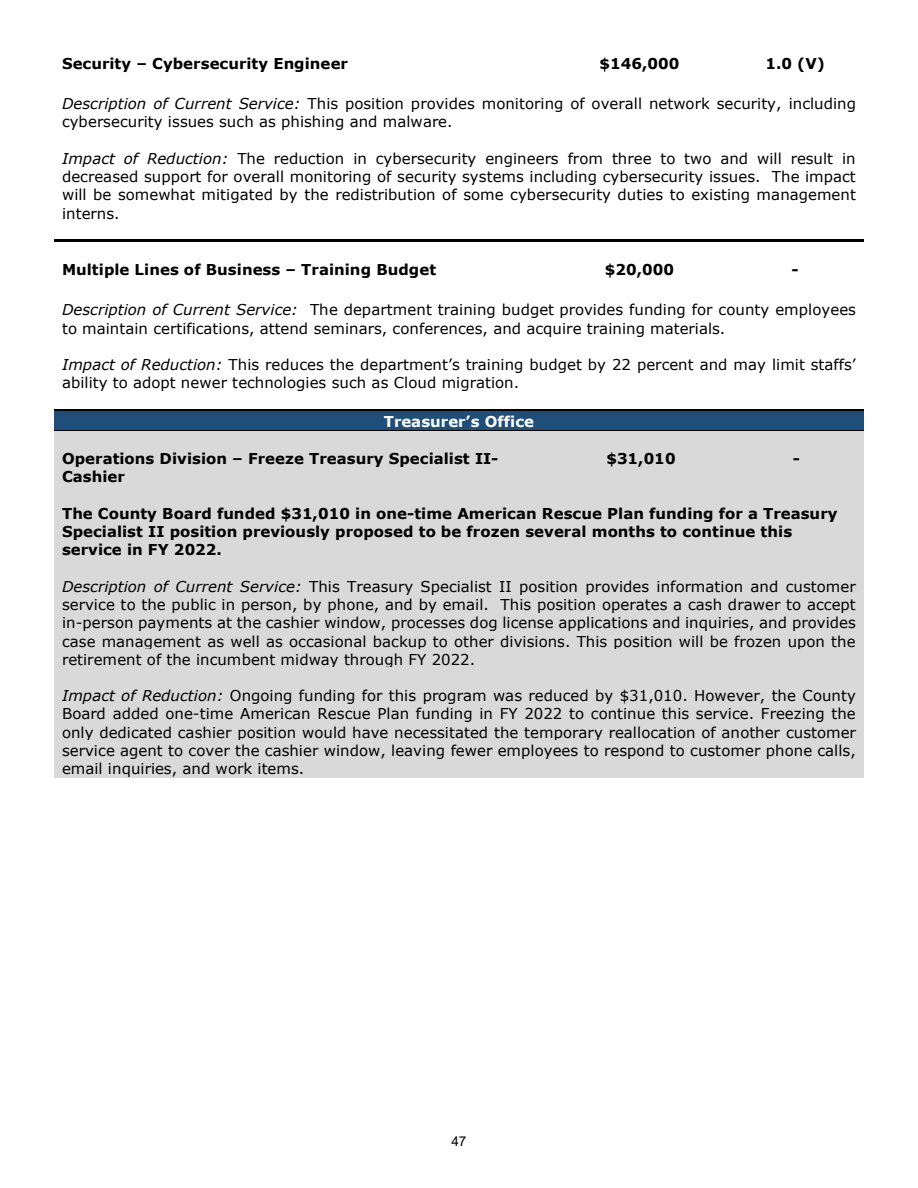
<style>
.page{position:relative;width:918px;height:1188px;background:#fff}
.page>*{position:absolute;margin:0;border:0;box-sizing:border-box;transform-origin:0 0}
.t1{font:15px/18.3px "Verdana";letter-spacing:.005em;color:#000}
.t2{font:700 15px/18.1px "Verdana";color:#000}
.t3{font:700 15px "Verdana";color:#fff}
.t4{font:13.5px "Arial";color:#000}
.s1{font-style:italic}
</style>
<div class="page">
<hr style="left:54px;top:240px;width:810px;height:2px;background:#000">
<div style="left:62px;top:412px;width:794px;height:18px;background:#1f4e79"></div>
<hr style="left:54px;top:410px;width:810px;height:2px;background:#000">
<hr style="left:54px;top:412px;width:810px;height:1px;background:#1f4e79">
<div style="left:62px;top:431px;width:794px;height:18px;background:#d9d9d9"></div>
<hr style="left:54px;top:430px;width:810px;height:1px;background:#000">
<div style="left:54px;top:449px;width:500px;height:37px;background:#d9d9d9"></div>
<div style="left:554px;top:449px;width:175px;height:37px;background:#d9d9d9"></div>
<div style="left:729px;top:449px;width:135px;height:37px;background:#d9d9d9"></div>
<div style="left:62px;top:486px;width:794px;height:18px;background:#d9d9d9"></div>
<div style="left:62px;top:504px;width:794px;height:18px;background:#d9d9d9"></div>
<div style="left:62px;top:522px;width:794px;height:18px;background:#d9d9d9"></div>
<div style="left:62px;top:540px;width:794px;height:19px;background:#d9d9d9"></div>
<div style="left:62px;top:559px;width:794px;height:18px;background:#d9d9d9"></div>
<div style="left:62px;top:577px;width:794px;height:18px;background:#d9d9d9"></div>
<div style="left:62px;top:595px;width:794px;height:18px;background:#d9d9d9"></div>
<div style="left:62px;top:613px;width:794px;height:18px;background:#d9d9d9"></div>
<div style="left:62px;top:631px;width:794px;height:19px;background:#d9d9d9"></div>
<div style="left:62px;top:650px;width:794px;height:18px;background:#d9d9d9"></div>
<div style="left:62px;top:668px;width:794px;height:18px;background:#d9d9d9"></div>
<div style="left:62px;top:686px;width:794px;height:18px;background:#d9d9d9"></div>
<div style="left:62px;top:704px;width:794px;height:19px;background:#d9d9d9"></div>
<div style="left:62px;top:723px;width:794px;height:18px;background:#d9d9d9"></div>
<div style="left:62px;top:741px;width:794px;height:18px;background:#d9d9d9"></div>
<div style="left:62px;top:759px;width:794px;height:18px;background:#d9d9d9"></div>
<p class="t2" style="left:62px;top:54px;width:287px">Security – Cybersecurity Engineer</p>
<p class="t2" style="left:600px;top:54px;width:81px">$146,000</p>
<p class="t2" style="left:766px;top:54px;width:61px">1.0 (V)</p>
<p class="t1" style="left:62px;top:94px;width:795px"><span class="s1">Description of Current Service:</span> This position provides monitoring of overall network security, including cybersecurity issues such as phishing and malware.</p>
<p class="t1" style="left:62px;top:149px;width:795px;text-align:justify"><span class="s1">Impact of Reduction:</span> The reduction in cybersecurity engineers from three to two and will result in decreased support for overall monitoring of security systems including cybersecurity issues. The impact will be somewhat mitigated by the redistribution of some cybersecurity duties to existing management interns.</p>
<p class="t2" style="left:62px;top:261px;width:376px">Multiple Lines of Business – Training Budget</p>
<p class="t2" style="left:605px;top:261px;width:71px">$20,000</p>
<p class="t2" style="left:792px;top:261px;width:9px">-</p>
<p class="t1" style="left:62px;top:301px;width:795px"><span class="s1">Description of Current Service:</span> The department training budget provides funding for county employees to maintain certifications, attend seminars, conferences, and acquire training materials.</p>
<p class="t1" style="left:62px;top:355px;width:795px"><span class="s1">Impact of Reduction:</span> This reduces the department’s training budget by 22 percent and may limit staffs’ ability to adopt newer technologies such as Cloud migration.</p>
<p class="t3" style="left:384px;top:411px;width:152px">Treasurer’s Office</p>
<p class="t2" style="left:62px;top:449px;width:438px">Operations Division – Freeze Treasury Specialist II-<br>Cashier</p>
<p class="t2" style="left:606px;top:449px;width:71px">$31,010</p>
<p class="t2" style="left:793px;top:449px;width:9px">-</p>
<p class="t2" style="left:62px;top:504px;width:777px">The County Board funded $31,010 in one-time American Rescue Plan funding for a Treasury<br>Specialist II position previously proposed to be frozen several months to continue this service in FY 2022.</p>
<p class="t1" style="left:62px;top:577px;width:795px;text-align:justify"><span class="s1">Description of Current Service:</span> This Treasury Specialist II position provides information and customer service to the public in person, by phone, and by email. This position operates a cash drawer to accept in-person payments at the cashier window, processes dog license applications and inquiries, and provides case management as well as occasional backup to other divisions. This position will be frozen upon the retirement of the incumbent midway through FY 2022.</p>
<p class="t1" style="left:62px;top:687px;width:795px;text-align:justify"><span class="s1">Impact of Reduction:</span> Ongoing funding for this program was reduced by $31,010. However, the County Board added one-time American Rescue Plan funding in FY 2022 to continue this service. Freezing the only dedicated cashier position would have necessitated the temporary reallocation of another customer service agent to cover the cashier window, leaving fewer employees to respond to customer phone calls, email inquiries, and work items.</p>
<p class="t4" style="left:451px;top:1132px;width:17px">47</p>
</div>
